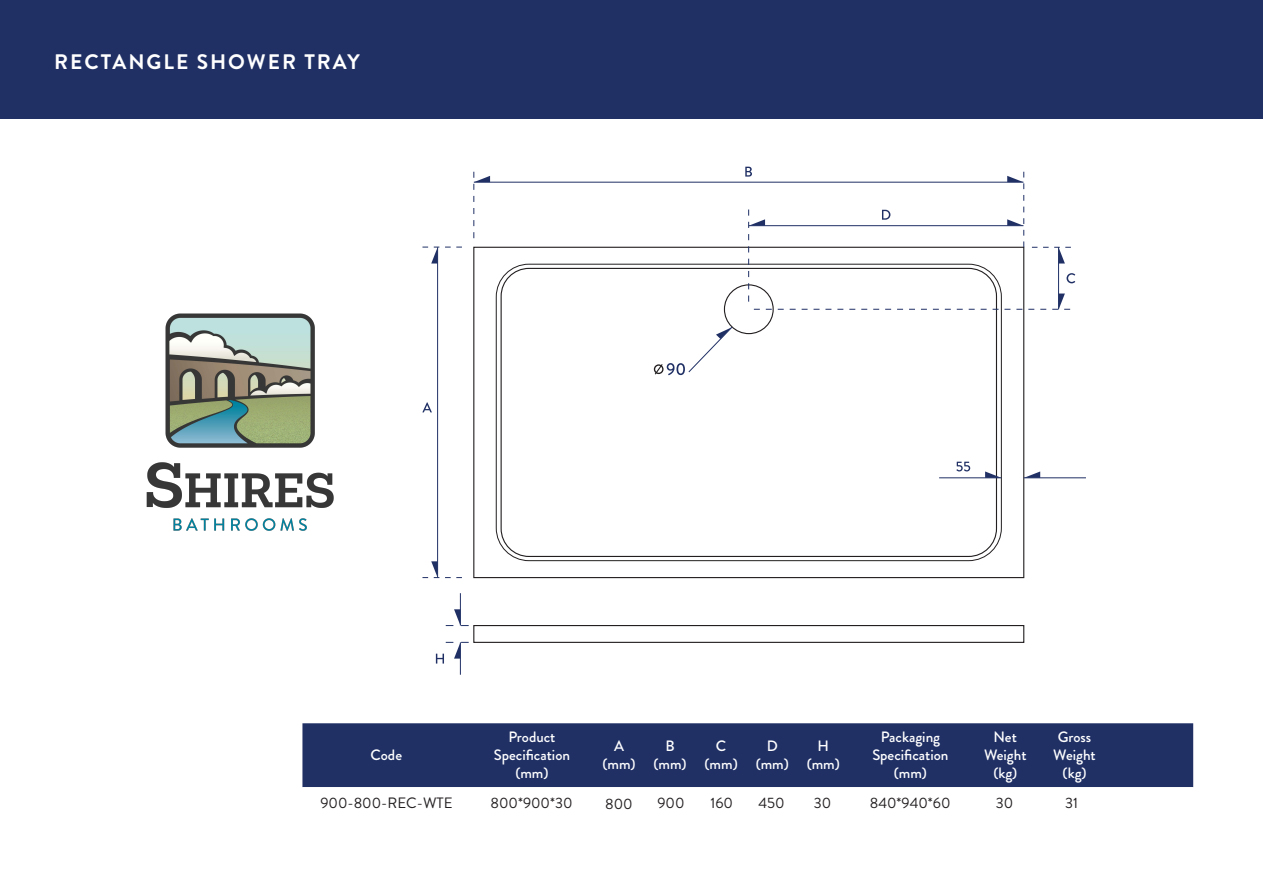
<style>
.page{position:relative;width:1263px;height:893px;background:#fff}
.page>*{position:absolute;margin:0;border:0;box-sizing:border-box;transform-origin:0 0}
.t1{font:700 21px "Brandon Grotesque";letter-spacing:.095em;color:#fff}
.t2{font:500 15px/18px "Brandon Grotesque";color:#fff;text-align:center}
.t3{font:15px "Brandon Grotesque";color:#231f20}
</style>
<div class="page">
<div style="left:0;top:0;width:1263px;height:118px;background:#203065"></div>
<div style="left:302px;top:723px;width:891px;height:64px;background:#203065"></div>
<svg style="left:496px;top:264px;width:505px;height:297px"></svg>
<div style="left:501px;top:268px;width:495px;height:288px;background:#fff;border-radius:28px"></div>
<div style="left:473px;top:625px;width:551px;height:18px;border:1px solid #231f20"></div>
<div style="left:724px;top:284px;width:50px;height:50px;border:1px solid #231f20;border-radius:50%"></div>
<hr style="left:437px;top:247px;width:1px;height:331px;background:#203065">
<svg style="left:422px;top:247px;width:40px;height:16px"></svg>
<svg style="left:422px;top:561px;width:40px;height:17px"></svg>
<hr style="left:474px;top:182px;width:549px;height:1px;background:#203065">
<svg style="left:473px;top:172px;width:17px;height:66px"></svg>
<svg style="left:422px;top:402px;width:10px;height:10px"></svg>
<svg style="left:745px;top:167px;width:330px;height:143px"></svg>
<hr style="left:460px;top:593px;width:1px;height:33px;background:#203065">
<svg style="left:446px;top:609px;width:23px;height:17px"></svg>
<hr style="left:460px;top:642px;width:1px;height:33px;background:#203065">
<svg style="left:436px;top:642px;width:33px;height:22px"></svg>
<svg style="left:985px;top:471px;width:16px;height:6px"></svg>
<svg style="left:1024px;top:471px;width:16px;height:6px"></svg>
<hr style="left:1024px;top:477px;width:62px;height:1px;background:#203065">
<hr style="left:939px;top:477px;width:62px;height:1px;background:#203065">
<svg style="left:956px;top:462px;width:14px;height:9px"></svg>
<svg style="left:654px;top:326px;width:79px;height:50px"></svg>
<img style="left:146px;top:313px;width:188px;height:218px">
<p class="t1" style="left:54px;top:47px;width:307px">RECTANGLE SHOWER TRAY</p>
<p class="t2" style="left:371px;top:746px;width:33px">Code</p>
<p class="t2" style="left:508px;top:728px;width:49px">Product</p>
<p class="t2" style="left:494px;top:746px;width:78px">Specification</p>
<p class="t2" style="left:515px;top:764px;width:35px">(mm)</p>
<p class="t2" style="left:614px;top:737px;width:11px">A</p>
<p class="t2" style="left:603px;top:755px;width:35px">(mm)</p>
<p class="t2" style="left:665px;top:737px;width:11px">B</p>
<p class="t2" style="left:654px;top:755px;width:35px">(mm)</p>
<p class="t2" style="left:716px;top:737px;width:12px">C</p>
<p class="t2" style="left:705px;top:755px;width:35px">(mm)</p>
<p class="t2" style="left:767px;top:737px;width:13px">D</p>
<p class="t2" style="left:756px;top:755px;width:35px">(mm)</p>
<p class="t2" style="left:817px;top:737px;width:13px">H</p>
<p class="t2" style="left:807px;top:755px;width:35px">(mm)</p>
<p class="t2" style="left:881px;top:728px;width:61px">Packaging</p>
<p class="t2" style="left:872px;top:746px;width:78px">Specification</p>
<p class="t2" style="left:894px;top:764px;width:35px">(mm)</p>
<p class="t2" style="left:984px;top:728px;width:44px">Net<br>Weight</p>
<p class="t2" style="left:993px;top:764px;width:25px">(kg)</p>
<p class="t2" style="left:1053px;top:728px;width:44px">Gross<br>Weight</p>
<p class="t2" style="left:1062px;top:764px;width:25px">(kg)</p>
<p class="t3" style="left:320px;top:794px;width:134px">900-800-REC-WTE</p>
<p class="t3" style="left:490px;top:794px;width:83px">800*900*30</p>
<p class="t3" style="left:605px;top:795px;width:29px">800</p>
<p class="t3" style="left:657px;top:794px;width:29px">900</p>
<p class="t3" style="left:711px;top:794px;width:24px">160</p>
<p class="t3" style="left:758px;top:794px;width:28px">450</p>
<p class="t3" style="left:814px;top:794px;width:19px">30</p>
<p class="t3" style="left:870px;top:794px;width:82px">840*940*60</p>
<p class="t3" style="left:996px;top:794px;width:19px">30</p>
<p class="t3" style="left:1065px;top:794px;width:14px">31</p>
</div>
